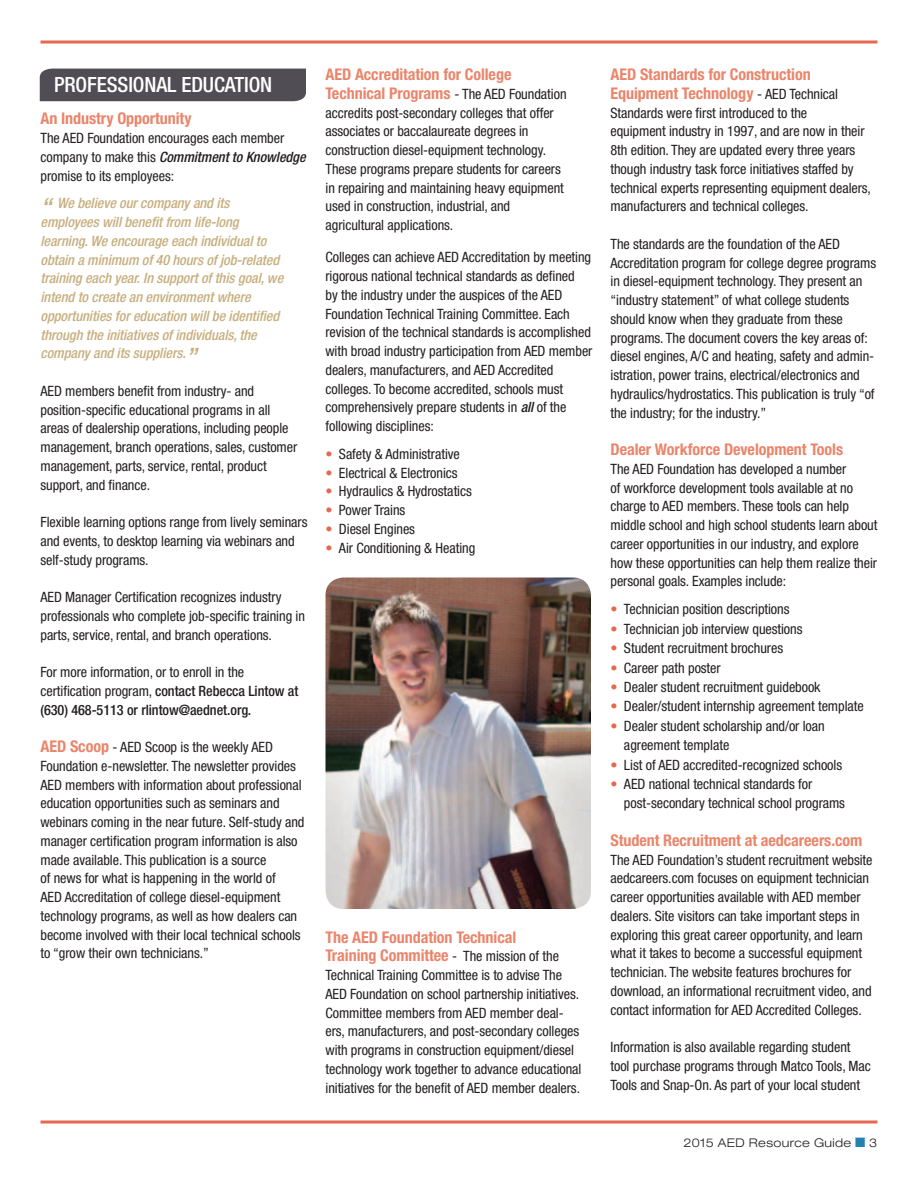
<style>
.page{position:relative;width:918px;height:1188px;background:#fff}
.page>*{position:absolute;margin:0;border:0;box-sizing:border-box;transform-origin:0 0}
.t1{font:500 condensed 21px "Helvetica Neue";letter-spacing:-.005em;color:#fff}
.t2{font:700 condensed 16.2px/18.8px "Helvetica Neue";letter-spacing:-.005em;color:#ea856b}
.t3{font:condensed 14.25px/18.8px "Helvetica Neue";letter-spacing:-.005em;color:#231f20}
.t4{font:italic 500 condensed 14.25px/18.8px "Helvetica Neue";letter-spacing:-.005em;color:#c7af7e}
.t5{font:500 condensed 14.25px/18.8px "Helvetica Neue";letter-spacing:-.005em;color:#231f20}
.t6{font:300 expanded 12px "Helvetica Neue";letter-spacing:.03em;color:#231f20}
.s1{font-weight:500;font-style:italic}
.s2{font-size:25.5px}
.s3{font-weight:400}
.s4{font-weight:700;font-size:16.2px;color:#ea856b}
.s5{font-weight:400;font-size:14.25px;color:#231f20}
.s6{color:#e5684f}
.s7{color:#2482b0}
</style>
<div class="page">
<div style="left:40px;top:69px;width:266px;height:32px;background:#504d55"></div>
<svg style="left:40px;top:40px;width:838px;height:4px;background:#eb8d7a"></svg>
<svg style="left:40px;top:1120px;width:838px;height:4px;background:#eb8d7a"></svg>
<img style="left:326px;top:578px;width:265px;height:331px">
<h1 class="t1" style="left:54px;top:72px;width:220px">PROFESSIONAL EDUCATION</h1>
<p class="t2" style="left:40px;top:109px;width:152px">An Industry Opportunity</p>
<p class="t3" style="left:40px;top:129px;width:267px">The AED Foundation encourages each member company to make this <span class="s1">Commitment to Knowledge </span>promise to its employees:</p>
<p class="t4" style="left:40px;top:194px;width:244px"><span class="s2">“</span> We believe our company and its employees will benefit from life-long learning. We encourage each individual to obtain a minimum of 40 hours of job-related training each year. In support of this goal, we intend to create an environment where opportunities for education will be identified through the initiatives of individuals, the company and its suppliers.<span class="s2">”</span></p>
<p class="t3" style="left:40px;top:381px;width:258px">AED members benefit from industry- and position-specific educational programs in all areas of dealership operations, including people management, branch operations, sales, customer management, parts, service, rental, product support, and finance.</p>
<p class="t3" style="left:40px;top:513px;width:269px">Flexible learning options range from lively seminars and events, to desktop learning via webinars and self-study programs.</p>
<p class="t3" style="left:40px;top:588px;width:266px">AED Manager Certification recognizes industry professionals who complete job-specific training in parts, service, rental, and branch operations.</p>
<p class="t5" style="left:40px;top:663px;width:259px"><span class="s3">For more information, or to enroll in the certification program,</span> contact Rebecca Lintow at (630) 468-5113 or rlintow@aednet.org.</p>
<p class="t3" style="left:40px;top:738px;width:266px"><span class="s4">AED Scoop</span> - AED Scoop is the weekly AED Foundation e-newsletter. The newsletter provides AED members with information about professional education opportunities such as seminars and webinars coming in the near future. Self-study and manager certification program information is also made available. This publication is a source<br>of news for what is happening in the world of<br>AED Accreditation of college diesel-equipment technology programs, as well as how dealers can become involved with their local technical schools to “grow their own technicians.”</p>
<p class="t2" style="left:326px;top:65px;width:243px">AED Accreditation for College<br>Technical Programs <span class="s5">- The AED Foundation</span></p>
<p class="t3" style="left:326px;top:103px;width:240px">accredits post-secondary colleges that offer associates or baccalaureate degrees in construction diesel-equipment technology.<br>These programs prepare students for careers in repairing and maintaining heavy equipment used in construction, industrial, and agricultural applications.</p>
<p class="t3" style="left:326px;top:248px;width:268px">Colleges can achieve AED Accreditation by meeting rigorous national technical standards as defined<br>by the industry under the auspices of the AED Foundation Technical Training Committee. Each revision of the technical standards is accomplished with broad industry participation from AED member dealers, manufacturers, and AED Accredited colleges. To become accredited, schools must comprehensively prepare students in <span class="s1">all</span> of the following disciplines:</p>
<p class="t3" style="left:326px;top:444px;width:136px"><span class="s6">•</span> Safety &amp; Administrative</p>
<p class="t3" style="left:326px;top:463px;width:134px"><span class="s6">•</span> Electrical &amp; Electronics</p>
<p class="t3" style="left:326px;top:482px;width:148px"><span class="s6">•</span> Hydraulics &amp; Hydrostatics</p>
<p class="t3" style="left:326px;top:501px;width:81px"><span class="s6">•</span> Power Trains</p>
<p class="t3" style="left:326px;top:519px;width:91px"><span class="s6">•</span> Diesel Engines</p>
<p class="t3" style="left:326px;top:538px;width:151px"><span class="s6">•</span> Air Conditioning &amp; Heating</p>
<p class="t2" style="left:326px;top:927px;width:235px">The AED Foundation Technical<br>Training Committee <span class="s5">- The mission of the</span></p>
<p class="t3" style="left:326px;top:966px;width:257px">Technical Training Committee is to advise The AED Foundation on school partnership initiatives.<br>Committee members from AED member deal&shy;ers, manufacturers, and post-secondary colleges with programs in construction equipment/diesel technology work together to advance educational initiatives for the benefit of AED member dealers.</p>
<p class="t2" style="left:610px;top:65px;width:229px">AED Standards for Construction<br>Equipment Technology <span class="s5">- AED Technical</span></p>
<p class="t3" style="left:611px;top:103px;width:262px">Standards were first introduced to the<br>equipment industry in 1997, and are now in their 8th edition. They are updated every three years though industry task force initiatives staffed by technical experts representing equipment dealers, manufacturers and technical colleges.</p>
<p class="t3" style="left:611px;top:234px;width:267px">The standards are the foundation of the AED Accreditation program for college degree programs in diesel-equipment technology. They present an “industry statement” of what college students should know when they graduate from these programs. The document covers the key areas of: diesel engines, A/C and heating, safety and admin&shy;istration, power trains, electrical/electronics and hydraulics/hydrostatics. This publication is truly “of the industry; for the industry.”</p>
<p class="t2" style="left:610px;top:440px;width:234px">Dealer Workforce Development Tools</p>
<p class="t3" style="left:610px;top:459px;width:268px">The AED Foundation has developed a number<br>of workforce development tools available at no charge to AED members. These tools can help middle school and high school students learn about career opportunities in our industry, and explore how these opportunities can help them realize their personal goals. Examples include:</p>
<p class="t3" style="left:610px;top:600px;width:181px"><span class="s6">•</span> Technician position descriptions</p>
<p class="t3" style="left:610px;top:619px;width:194px"><span class="s6">•</span> Technician job interview questions</p>
<p class="t3" style="left:610px;top:639px;width:174px"><span class="s6">•</span> Student recruitment brochures</p>
<p class="t3" style="left:610px;top:658px;width:112px"><span class="s6">•</span> Career path poster</p>
<p class="t3" style="left:610px;top:677px;width:212px"><span class="s6">•</span> Dealer student recruitment guidebook</p>
<p class="t3" style="left:610px;top:697px;width:255px"><span class="s6">•</span> Dealer/student internship agreement template</p>
<p class="t3" style="left:624px;top:716px;width:202px;line-height:19.5px;text-indent:-13px"><span class="s6">•</span> Dealer student scholarship and/or loan agreement template</p>
<p class="t3" style="left:610px;top:755px;width:233px"><span class="s6">•</span> List of AED accredited-recognized schools</p>
<p class="t3" style="left:624px;top:775px;width:223px;text-indent:-13px"><span class="s6">•</span> AED national technical standards for post-secondary technical school programs</p>
<p class="t2" style="left:610px;top:830px;width:253px">Student Recruitment at aedcareers.com</p>
<p class="t3" style="left:610px;top:850px;width:264px">The AED Foundation’s student recruitment website aedcareers.com focuses on equipment technician career opportunities available with AED member dealers. Site visitors can take important steps in exploring this great career opportunity, and learn what it takes to become a successful equipment technician. The website features brochures for download, an informational recruitment video, and contact information for AED Accredited Colleges.</p>
<p class="t3" style="left:610px;top:1038px;width:262px">Information is also available regarding student tool purchase programs through Matco Tools, Mac<br>Tools and Snap-On. As part of your local student</p>
<p class="t6" style="left:683px;top:1135px;width:195px">2015 AED Resource Guide <span class="s7">■</span> 3</p>
</div>
